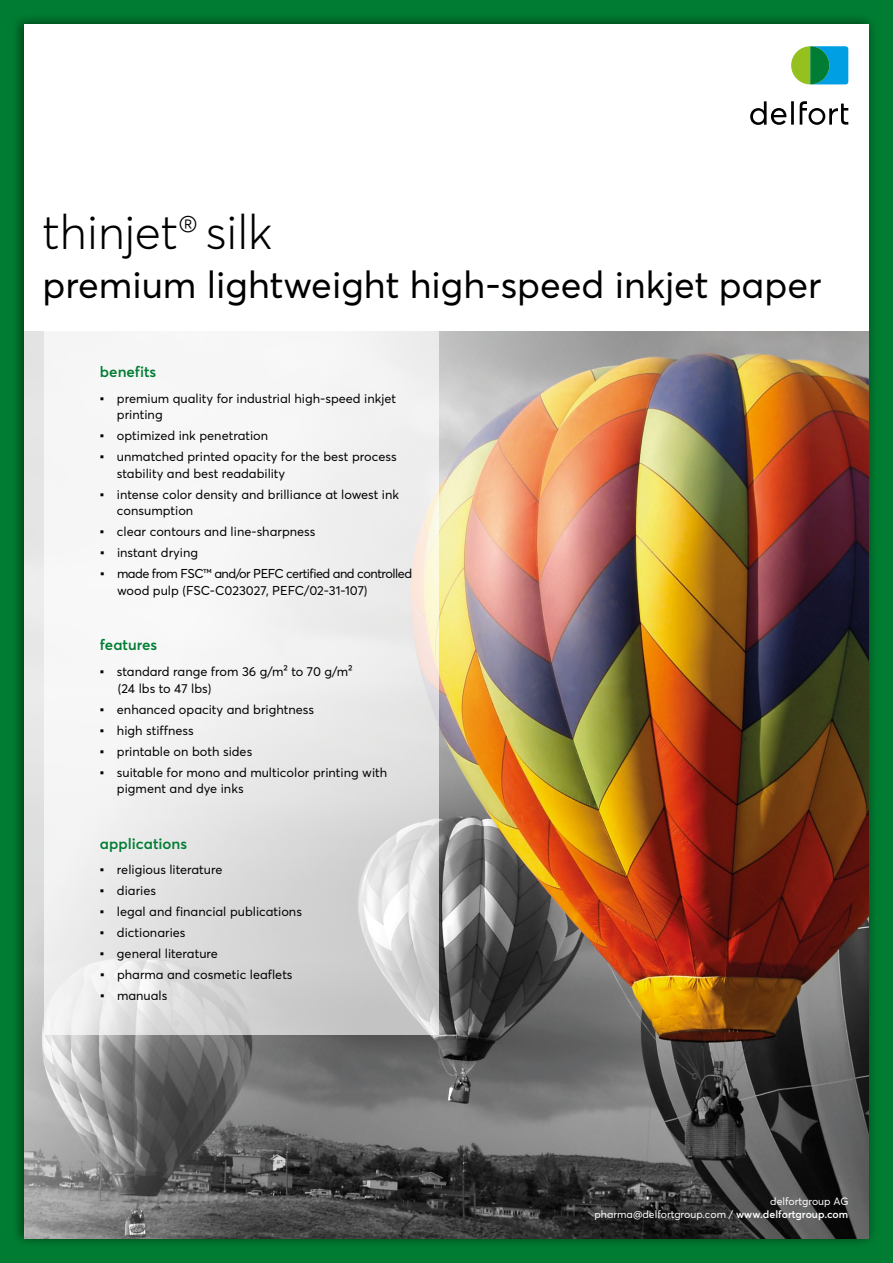
<style>
.page{position:relative;width:893px;height:1263px;background:#fff}
.page>*{position:absolute;margin:0;border:0;box-sizing:border-box;transform-origin:0 0}
.t1{font:300 48px "Averta";color:#000}
.t2{font:37.5px "Averta";color:#000}
.t3{font:600 15px "Averta";color:#007d32}
.t4{font:12.75px/16.5px "Averta";color:#000}
.t5{font:12.75px/16.5px "Averta";letter-spacing:-.04em;color:#000}
.t6{font:10.5px/13.6px "Averta";color:#fff;text-align:right}
.s1{font-family:"Arial"}
.s2{font-weight:600}
</style>
<div class="page">
<div style="left:0;top:0;width:893px;height:1263px;background:#000;opacity:.3"></div>
<svg style="left:750px;top:101px;width:98px;height:24px"></svg>
<svg style="left:791px;top:46px;width:57px;height:38px"></svg>
<h1 class="t1" style="left:43px;top:202px;width:232px">thinjet<sup>®</sup> silk</h1>
<h2 class="t2" style="left:43px;top:261px;width:780px">premium lightweight high-speed inkjet paper</h2>
<p class="t3" style="left:100px;top:362px;width:58px">benefits</p>
<p class="t4" style="left:117px;top:390px;width:281px;text-indent:-17px"><span class="s1">▪</span> premium quality for industrial high-speed inkjet printing</p>
<p class="t4" style="left:100px;top:427px;width:170px"><span class="s1">▪</span> optimized ink penetration</p>
<p class="t4" style="left:117px;top:448px;width:281px;text-indent:-17px"><span class="s1">▪</span> unmatched printed opacity for the best process stability and best readability</p>
<p class="t4" style="left:117px;top:486px;width:284px;text-indent:-17px"><span class="s1">▪</span> intense color density and brilliance at lowest ink consumption</p>
<p class="t4" style="left:100px;top:523px;width:217px"><span class="s1">▪</span> clear contours and line-sharpness</p>
<p class="t4" style="left:100px;top:544px;width:100px"><span class="s1">▪</span> instant drying</p>
<p class="t5" style="left:117px;top:565px;width:297px;text-indent:-17px"><span class="s1">▪</span> made from FSC™ and/or PEFC certified and controlled wood pulp (FSC-C023027, PEFC/02-31-107)</p>
<p class="t3" style="left:100px;top:636px;width:59px">features</p>
<p class="t4" style="left:118px;top:663px;width:236px;text-indent:-18px"><span class="s1">▪</span> standard range from 36 g/m² to 70 g/m² (24 lbs to 47 lbs)</p>
<p class="t4" style="left:100px;top:701px;width:216px"><span class="s1">▪</span> enhanced opacity and brightness</p>
<p class="t4" style="left:100px;top:722px;width:95px"><span class="s1">▪</span> high stiffness</p>
<p class="t4" style="left:100px;top:743px;width:154px"><span class="s1">▪</span> printable on both sides</p>
<p class="t4" style="left:117px;top:764px;width:272px;text-indent:-17px"><span class="s1">▪</span> suitable for mono and multicolor printing with pigment and dye inks</p>
<p class="t3" style="left:100px;top:834px;width:89px">applications</p>
<p class="t4" style="left:100px;top:861px;width:124px"><span class="s1">▪</span> religious literature</p>
<p class="t4" style="left:100px;top:882px;width:58px"><span class="s1">▪</span> diaries</p>
<p class="t4" style="left:100px;top:903px;width:204px"><span class="s1">▪</span> legal and financial publications</p>
<p class="t4" style="left:100px;top:924px;width:87px"><span class="s1">▪</span> dictionaries</p>
<p class="t4" style="left:100px;top:945px;width:119px"><span class="s1">▪</span> general literature</p>
<p class="t4" style="left:100px;top:966px;width:194px"><span class="s1">▪</span> pharma and cosmetic leaflets</p>
<p class="t4" style="left:100px;top:987px;width:69px"><span class="s1">▪</span> manuals</p>
<p class="t6" style="left:595px;top:1194px;width:255px">delfortgroup AG<br>pharma@delfortgroup.com / <span class="s2">www.delfortgroup.com</span></p>
</div>
